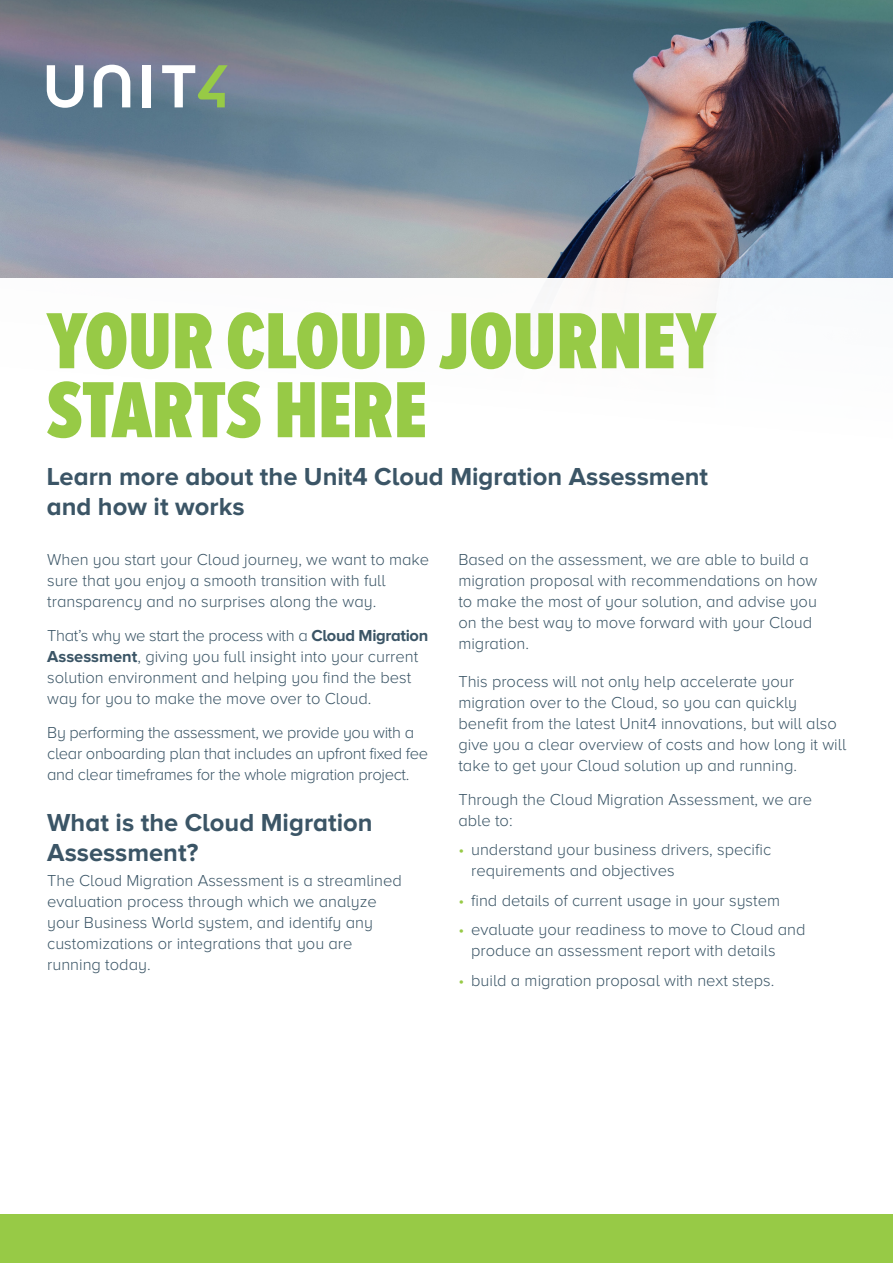
<style>
.page{position:relative;width:893px;height:1263px;background:#fff}
.page>*{position:absolute;margin:0;border:0;box-sizing:border-box;transform-origin:0 0}
.Main_Title_Green{font:900 82.5px/69px "Proxima Nova A Ex Cn";color:#97ca46}
.Body_copy_11pt{font:700 25.5px/30px "Proxima Nova A";color:#3b5566}
.Body_copy_11pt-2{font:300 16.5px/21px "Proxima Nova A";color:#3b5566}
.Body_copy_11pt-3{font:300 16.5px/21px "Proxima Nova A";letter-spacing:-.02em;color:#3b5566}
.s1{font-weight:700}
.s2{color:#97ca46}
</style>
<div class="page">
<img style="left:0;top:0;width:893px;height:278px">
<div style="left:0;top:1214px;width:893px;height:49px;background:#97ca46"></div>
<svg style="left:47px;top:65px;width:36px;height:43px"></svg>
<svg style="left:94px;top:65px;width:36px;height:42px"></svg>
<div style="left:143px;top:65px;width:8px;height:42px;background:#fff"></div>
<svg style="left:162px;top:65px;width:66px;height:42px"></svg>
<p class="Main_Title_Green" style="left:47px;top:306px;width:671px">YOUR CLOUD JOURNEY<br>STARTS HERE</p>
<p class="Body_copy_11pt" style="left:47px;top:461px;width:663px">Learn more about the Unit4 Cloud Migration Assessment and how it works</p>
<p class="Body_copy_11pt-2" style="left:47px;top:549px;width:383px">When you start your Cloud journey, we want to make sure that you enjoy a smooth transition with full transparency and no surprises along the way.</p>
<p class="Body_copy_11pt-2" style="left:47px;top:625px;width:383px">That’s why we start the process with a <span class="s1">Cloud Migration Assessment</span>, giving you full insight into your current solution environment and helping you find the best way for you to make the move over to Cloud.</p>
<p class="Body_copy_11pt-3" style="left:47px;top:721px;width:383px">By performing the assessment, we provide you with a clear onboarding plan that includes an upfront fixed fee and clear timeframes for the whole migration project.</p>
<p class="Body_copy_11pt" style="left:47px;top:807px;width:327px">What is the Cloud Migration<br>Assessment?</p>
<p class="Body_copy_11pt-2" style="left:47px;top:870px;width:356px">The Cloud Migration Assessment is a streamlined evaluation process through which we analyze your Business World system, and identify any customizations or integrations that you are running today.</p>
<p class="Body_copy_11pt-2" style="left:458px;top:549px;width:361px">Based on the assessment, we are able to build a migration proposal with recommendations on how to make the most of your solution, and advise you on the best way to move forward with your Cloud migration.</p>
<p class="Body_copy_11pt-2" style="left:458px;top:671px;width:389px">This process will not only help accelerate your migration over to the Cloud, so you can quickly benefit from the latest Unit4 innovations, but will also give you a clear overview of costs and how long it will take to get your Cloud solution up and running.</p>
<p class="Body_copy_11pt-2" style="left:458px;top:789px;width:355px">Through the Cloud Migration Assessment, we are able to:</p>
<p class="Body_copy_11pt-2" style="left:471px;top:839px;width:302px;text-indent:-13px"><span class="s2">•</span> understand your business drivers, specific requirements and objectives</p>
<p class="Body_copy_11pt-2" style="left:458px;top:890px;width:323px"><span class="s2">•</span> find details of current usage in your system</p>
<p class="Body_copy_11pt-2" style="left:471px;top:919px;width:336px;text-indent:-13px"><span class="s2">•</span> evaluate your readiness to move to Cloud and produce an assessment report with details</p>
<p class="Body_copy_11pt-2" style="left:458px;top:970px;width:317px"><span class="s2">•</span> build a migration proposal with next steps.</p>
</div>
